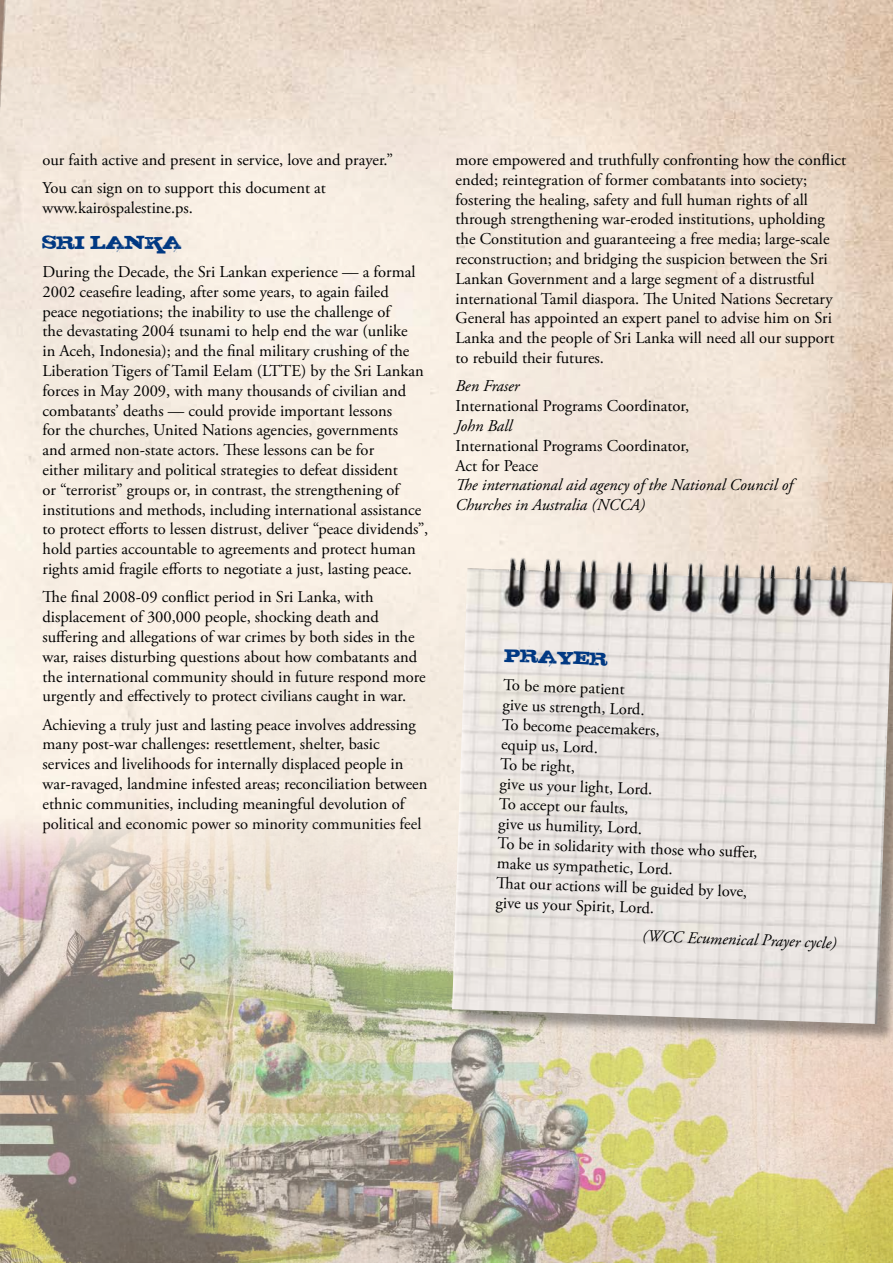
<style>
.page{position:relative;width:893px;height:1263px;background:#fff}
.page>*{position:absolute;margin:0;border:0;box-sizing:border-box;transform-origin:0 0}
.t1{font:22.5px "STEAK";color:#003882}
.t2{font:16.5px/19.8px "Adobe Garamond Pro";color:#000}
.t3{font:italic 16.5px/19.8px "Adobe Garamond Pro";color:#000}
</style>
<div class="page">
<img style="left:0;top:0;width:893px;height:758px">
<img style="left:0;top:0;width:10px;height:599px">
<img style="left:0;top:758px;width:893px;height:505px">
<div style="left:454px;top:560px;width:439px;height:481px;background:#000;opacity:.35"></div>
<img style="left:452px;top:553px;width:441px;height:471px">
<p class="t2" style="left:43px;top:146px;width:352px;line-height:28.3px">our faith active and present in service, love and prayer.”<br>You can sign on to support this document at</p>
<p class="t2" style="left:43px;top:199px;width:152px">www.kairospalestine.ps.</p>
<h1 class="t1" style="left:43px;top:229px;width:140px">SRI LANKA</h1>
<p class="t2" style="left:43px;top:262px;width:387px">During the Decade, the Sri Lankan experience — a formal 2002 ceasefire leading, after some years, to again failed<br>peace negotiations; the inability to use the challenge of<br>the devastating 2004 tsunami to help end the war (unlike<br>in Aceh, Indonesia); and the final military crushing of the Liberation Tigers of Tamil Eelam (LTTE) by the Sri Lankan forces in May 2009, with many thousands of civilian and combatants’ deaths — could provide important lessons<br>for the churches, United Nations agencies, governments<br>and armed non-state actors. These lessons can be for<br>either military and political strategies to defeat dissident<br>or “terrorist” groups or, in contrast, the strengthening of institutions and methods, including international assistance to protect efforts to lessen distrust, deliver “peace dividends”, hold parties accountable to agreements and protect human rights amid fragile efforts to negotiate a just, lasting peace.</p>
<p class="t2" style="left:43px;top:588px;width:384px">The final 2008-09 conflict period in Sri Lanka, with displacement of 300,000 people, shocking death and suffering and allegations of war crimes by both sides in the war, raises disturbing questions about how combatants and the international community should in future respond more urgently and effectively to protect civilians caught in war.</p>
<p class="t2" style="left:43px;top:715px;width:386px">Achieving a truly just and lasting peace involves addressing many post-war challenges: resettlement, shelter, basic services and livelihoods for internally displaced people in war-ravaged, landmine infested areas; reconciliation between ethnic communities, including meaningful devolution of political and economic power so minority communities feel</p>
<p class="t2" style="left:455px;top:150px;width:392px">more empowered and truthfully confronting how the conflict ended; reintegration of former combatants into society; fostering the healing, safety and full human rights of all through strengthening war-eroded institutions, upholding the Constitution and guaranteeing a free media; large-scale reconstruction; and bridging the suspicion between the Sri Lankan Government and a large segment of a distrustful international Tamil diaspora. The United Nations Secretary General has appointed an expert panel to advise him on Sri Lanka and the people of Sri Lanka will need all our support to rebuild their futures.</p>
<p class="t3" style="left:455px;top:377px;width:66px">Ben Fraser</p>
<p class="t2" style="left:455px;top:397px;width:235px">International Programs Coordinator,</p>
<p class="t3" style="left:455px;top:416px;width:58px">John Ball</p>
<p class="t2" style="left:455px;top:436px;width:235px">International Programs Coordinator,<br>Act for Peace</p>
<p class="t3" style="left:455px;top:476px;width:339px">The international aid agency of the National Council of<br>Churches in Australia (NCCA)</p>
<h1 class="t1" style="left:505px;top:642px;width:105px;rotate:2deg">PRAYER</h1>
<p class="t2" style="left:504px;top:676px;width:261px;rotate:2deg">To be more patient<br>give us strength, Lord.<br>To become peacemakers,<br>equip us, Lord.<br>To be right,<br>give us your light, Lord.<br>To accept our faults,<br>give us humility, Lord.<br>To be in solidarity with those who suff er, make us sympathetic, Lord.<br>Th at our actions will be guided by love, give us your Spirit, Lord.</p>
<p class="t3" style="left:643px;top:926px;width:196px;rotate:2deg">(WCC Ecumenical Prayer cycle)</p>
</div>
